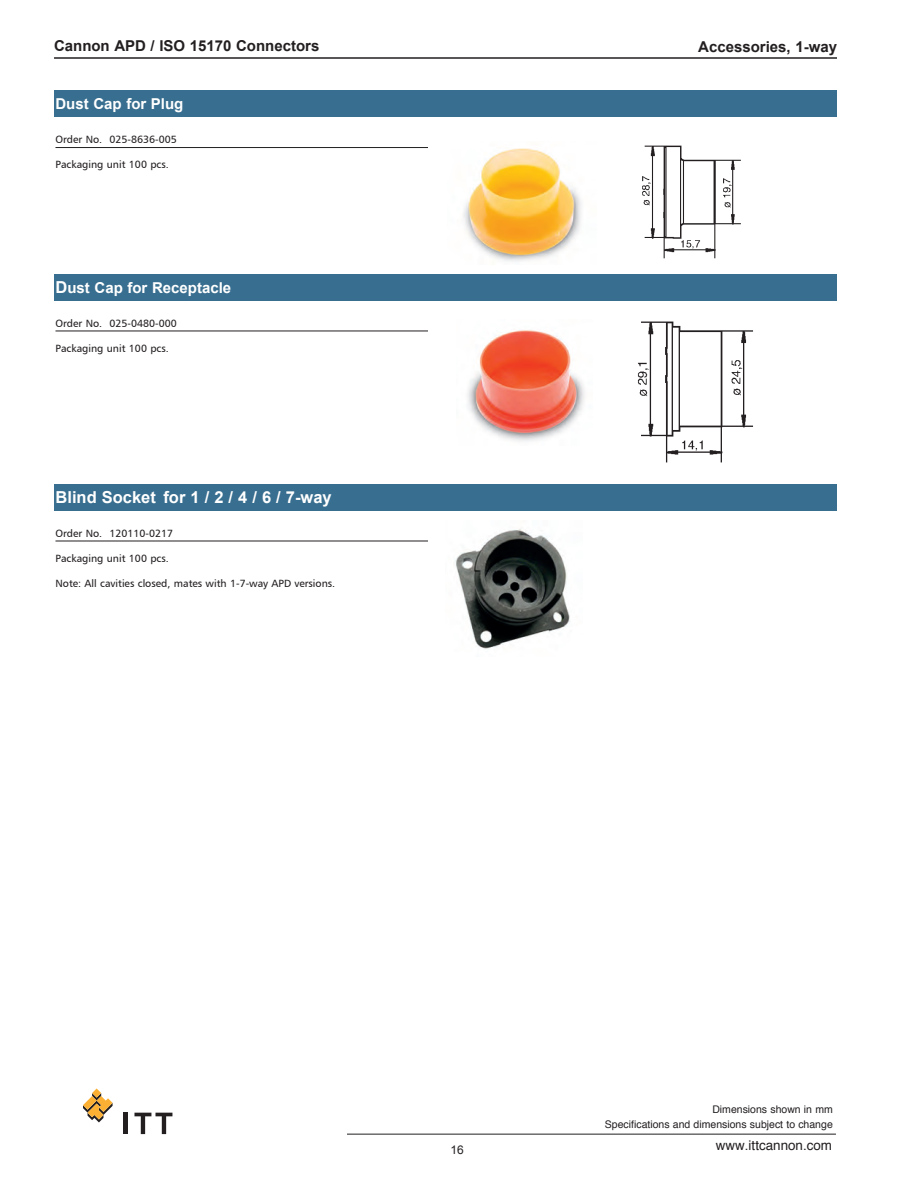
<style>
.page{position:relative;width:918px;height:1188px;background:#fff}
.page>*{position:absolute;margin:0;border:0;box-sizing:border-box;transform-origin:0 0}
.t1{font:700 16.5px "Arial";color:#fff}
.t2{font:700 15px "Arial";color:#231f20}
.t3{font:700 15px "Arial";color:#fff}
.t4{font:13.35px "Helvetica";color:#231f20}
.t5{font:12px "Arial";color:#231f20}
.t6{font:10.5px "Humanist 777 BT Roman B";color:#231f20}
.t7{font:10.5px/14.9px "Helvetica";color:#231f20;text-align:right}
.s1{font-size:16.5px}
</style>
<div class="page">
<hr style="left:347px;top:1134px;width:489px;height:1px;background:#231f20">
<svg style="left:83px;top:1088px;width:30px;height:34px"></svg>
<hr style="left:124px;top:1113px;width:4px;height:21px;background:#231f20">
<svg style="left:134px;top:1113px;width:38px;height:21px"></svg>
<hr style="left:54px;top:57px;width:783px;height:2px;background:#231f20">
<div style="left:54px;top:274px;width:783px;height:27px;background:#386e8f"></div>
<hr style="left:56px;top:147px;width:372px;height:1px;background:#231f20">
<hr style="left:56px;top:331px;width:372px;height:1px;background:#231f20">
<img style="left:642px;top:145px;width:99px;height:114px">
<img style="left:637px;top:321px;width:117px;height:142px">
<img style="left:463px;top:148px;width:119px;height:114px">
<img style="left:467px;top:330px;width:118px;height:112px">
<div style="left:54px;top:90px;width:783px;height:27px;background:#386e8f"></div>
<div style="left:54px;top:484px;width:783px;height:27px;background:#386e8f"></div>
<hr style="left:56px;top:541px;width:372px;height:1px;background:#231f20">
<img style="left:455px;top:528px;width:115px;height:121px">
<h2 class="t2" style="left:54px;top:36px;width:267px">Cannon APD / ISO 15170 Connectors</h2>
<h2 class="t2" style="left:698px;top:36px;width:140px">Accessories, 1-way</h2>
<h2 class="t3" style="left:56px;top:94px;width:129px">Dust Cap for Plug</h2>
<p class="t6" style="left:56px;top:133px;width:123px">Order No. 025-8636-005</p>
<p class="t6" style="left:56px;top:158px;width:115px">Packaging unit 100 pcs.</p>
<h2 class="t3" style="left:56px;top:278px;width:177px"><span class="s1">D</span>ust Cap for Receptacle</h2>
<p class="t6" style="left:56px;top:316px;width:123px">Order No. 025-0480-000</p>
<p class="t6" style="left:56px;top:342px;width:115px">Packaging unit 100 pcs.</p>
<h1 class="t1" style="left:56px;top:487px;width:278px">Blind Socket for 1 / 2 / 4 / 6 / 7-way</h1>
<p class="t6" style="left:56px;top:526px;width:119px">Order No. 120110-0217</p>
<p class="t6" style="left:56px;top:552px;width:115px">Packaging unit 100 pcs.</p>
<p class="t6" style="left:56px;top:577px;width:281px">Note: All cavities closed, mates with 1-7-way APD versions.</p>
<p class="t5" style="left:450px;top:1142px;width:15px">16</p>
<p class="t7" style="left:605px;top:1102px;width:229px">Dimensions shown in mm<br>Specifications and dimensions subject to change</p>
<p class="t4" style="left:716px;top:1135px;width:118px">www.ittcannon.com</p>
</div>
